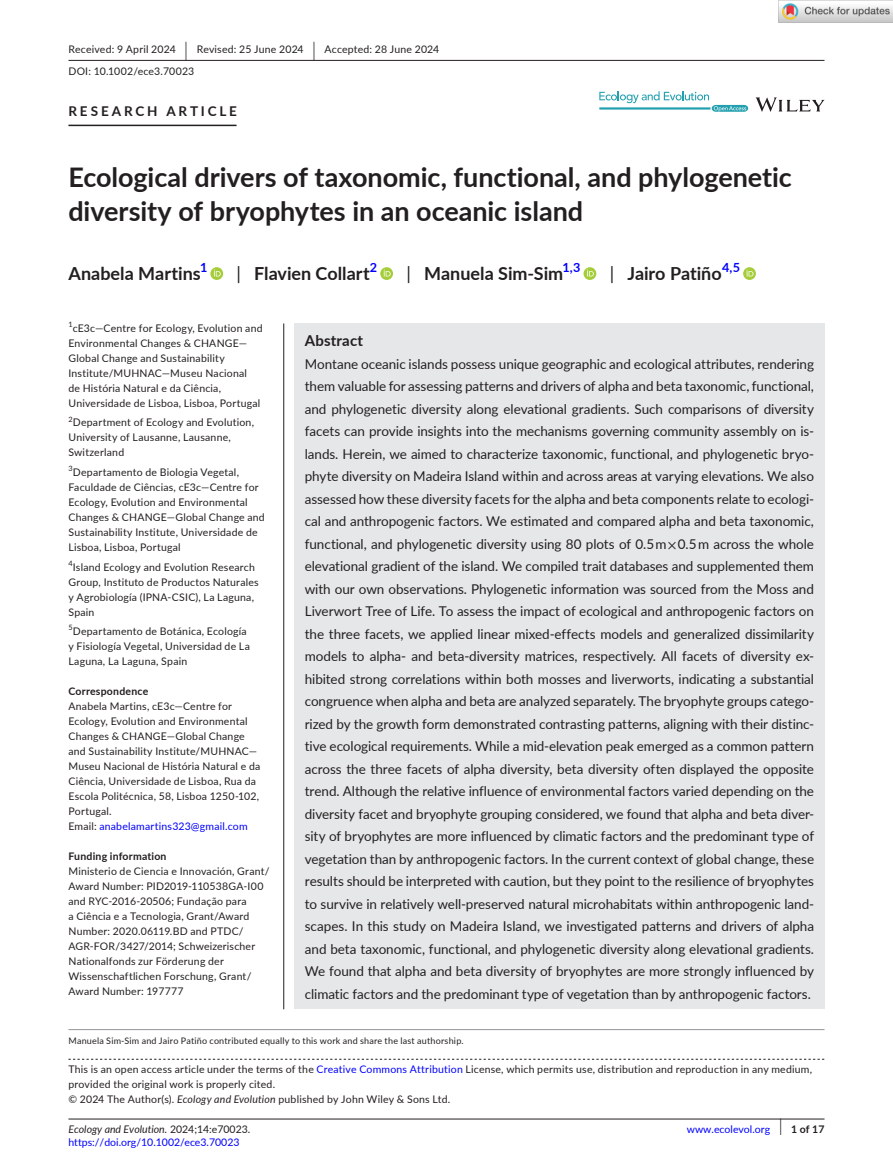
<style>
.page{position:relative;width:893px;height:1174px;background:#fff}
.page>*{position:absolute;margin:0;border:0;box-sizing:border-box;transform-origin:0 0}
.t1{font:700 27px/34.5px "Lato";color:#231f20}
.t2{font:700 18px "Lato";color:#231f20}
.t3{font:700 15px "Lato";letter-spacing:.015em;color:#231f20}
.t4{font:13.5px/22.5px "Lato";letter-spacing:-.005em;color:#231f20;text-align:justify}
.t5{font:700 13.5px "Lato";letter-spacing:.21em;color:#231f20}
.t6{font:700 12.6px "Lato";color:#00f}
.t7{font:10.5px/15px "Lato";letter-spacing:.02em;color:#231f20}
.t8{font:10.5px "Lato";color:#00f}
.t9{font:700 10.5px "Lato";letter-spacing:.02em;color:#231f20}
.t10{font:italic 10.5px "Lato";color:#231f20}
.t11{font:9px "Lato";letter-spacing:.025em;color:#231f20}
.t12{font:7.35px "Lato";color:#231f20}
.s1{font-size:19.65px}
.s2{font-weight:400}
.s3{color:#00f}
.s4{font-family:"STIX"}
.s5{font-style:italic}
.s6{font-style:normal}
.s7{font-weight:400;font-size:17.4px}
</style>
<div class="page">
<hr style="left:68px;top:1118px;width:756px;height:1px;background:#231f20">
<svg style="left:756px;top:97px;width:68px;height:15px"></svg>
<svg style="left:599px;top:91px;width:149px;height:21px"></svg>
<hr style="left:68px;top:60px;width:756px;height:1px;background:#231f20">
<hr style="left:68px;top:125px;width:169px;height:1px;background:#231f20">
<svg style="left:210px;top:267px;width:13px;height:13px"></svg>
<svg style="left:214px;top:269px;width:7px;height:7px"></svg>
<svg style="left:380px;top:267px;width:13px;height:13px"></svg>
<svg style="left:384px;top:269px;width:7px;height:7px"></svg>
<svg style="left:583px;top:267px;width:13px;height:13px"></svg>
<svg style="left:587px;top:269px;width:7px;height:7px"></svg>
<svg style="left:743px;top:267px;width:13px;height:13px"></svg>
<svg style="left:747px;top:269px;width:6px;height:7px"></svg>
<svg style="left:68px;top:1058px;width:756px;height:1px"></svg>
<hr style="left:68px;top:1029px;width:756px;height:1px;background:#939598">
<div style="left:294px;top:323px;width:530px;height:686px;background:#e6e7e9"></div>
<hr style="left:283px;top:323px;width:1px;height:686px;background:#231f20">
<img style="left:779px;top:0;width:114px;height:23px">
<p class="t7" style="left:68px;top:38px;width:372px;line-height:21.8px">Received: 9 April 2024 <span class="s1">|</span> Revised: 25 June 2024 <span class="s1">|</span> Accepted: 28 June 2024<br>DOI: 10.1002/ece3.70023</p>
<p class="t5" style="left:68px;top:101px;width:170px">RESEARCH ARTICLE</p>
<h1 class="t1" style="left:68px;top:159px;width:725px">Ecological drivers of taxonomic, functional, and phylogenetic diversity of bryophytes in an oceanic island</h1>
<h2 class="t2" style="left:68px;top:260px;width:134px">Anabela Martins</h2>
<p class="t6" style="left:200px;top:258px;width:9px">1</p>
<h2 class="t2" style="left:237px;top:260px;width:135px"><span class="s2">|</span> Flavien Collart</h2>
<p class="t6" style="left:370px;top:258px;width:9px">2</p>
<h2 class="t2" style="left:407px;top:260px;width:158px"><span class="s2">|</span> Manuela Sim-Sim</h2>
<p class="t6" style="left:562px;top:258px;width:20px">1,3</p>
<h2 class="t2" style="left:610px;top:260px;width:113px"><span class="s2">|</span> Jairo Patiño</h2>
<p class="t6" style="left:722px;top:258px;width:20px">4,5</p>
<p class="t12" style="left:68px;top:319px;width:6px">1</p>
<p class="t7" style="left:68px;top:320px;width:196px;text-indent:4px">cE3c—Centre for Ecology, Evolution and Environmental Changes &amp; CHANGE— Global Change and Sustainability Institute/MUHNAC—Museu Nacional<br>de História Natural e da Ciência, Universidade de Lisboa, Lisboa, Portugal</p>
<p class="t7" style="left:68px;top:415px;width:187px"><sup>2</sup>Department of Ecology and Evolution,<br>University of Lausanne, Lausanne,<br>Switzerland</p>
<p class="t7" style="left:68px;top:464px;width:198px"><sup>3</sup>Departamento de Biologia Vegetal, Faculdade de Ciências, cE3c—Centre for Ecology, Evolution and Environmental Changes &amp; CHANGE—Global Change and Sustainability Institute, Universidade de Lisboa, Lisboa, Portugal</p>
<p class="t7" style="left:68px;top:559px;width:192px"><sup>4</sup>Island Ecology and Evolution Research<br>Group, Instituto de Productos Naturales y Agrobiología (IPNA-CSIC), La Laguna,<br>Spain</p>
<p class="t7" style="left:68px;top:623px;width:183px"><sup>5</sup>Departamento de Botánica, Ecología y Fisiología Vegetal, Universidad de La<br>Laguna, La Laguna, Spain</p>
<p class="t9" style="left:68px;top:683px;width:81px">Correspondence</p>
<p class="t7" style="left:68px;top:698px;width:193px">Anabela Martins, cE3c—Centre for Ecology, Evolution and Environmental Changes &amp; CHANGE—Global Change and Sustainability Institute/MUHNAC— Museu Nacional de História Natural e da Ciência, Universidade de Lisboa, Rua da Escola Politécnica, 58, Lisboa 1250-102, Portugal.<br>Email: <span class="s3">anabelamartins323@gmail.com</span></p>
<p class="t9" style="left:68px;top:848px;width:100px">Funding information</p>
<p class="t7" style="left:68px;top:863px;width:203px">Ministerio de Ciencia e Innovación, Grant/ Award Number: PID2019-110538GA-I00 and RYC-2016-20506; Fundação para<br>a Ciência e a Tecnologia, Grant/Award Number: 2020.06119.BD and PTDC/ AGR-FOR/3427/2014; Schweizerischer Nationalfonds zur Förderung der Wissenschaftlichen Forschung, Grant/ Award Number: 197777</p>
<p class="t3" style="left:305px;top:329px;width:60px">Abstract</p>
<p class="t4" style="left:305px;top:352px;width:511px">Montane oceanic islands possess unique geographic and ecological attributes, rendering them valuable for assessing patterns and drivers of alpha and beta taxonomic, functional, and phylogenetic diversity along elevational gradients. Such comparisons of diversity facets can provide insights into the mechanisms governing community assembly on is&shy;lands. Herein, we aimed to characterize taxonomic, functional, and phylogenetic bryo&shy;phyte diversity on Madeira Island within and across areas at varying elevations. We also assessed how these diversity facets for the alpha and beta components relate to ecologi&shy;cal and anthropogenic factors. We estimated and compared alpha and beta taxonomic, functional, and phylogenetic diversity using 80 plots of 0.5 m <span class="s4">×</span> 0.5 m across the whole elevational gradient of the island. We compiled trait databases and supplemented them with our own observations. Phylogenetic information was sourced from the Moss and Liverwort Tree of Life. To assess the impact of ecological and anthropogenic factors on the three facets, we applied linear mixed-effects models and generalized dissimilarity models to alpha- and beta-diversity matrices, respectively. All facets of diversity ex&shy;hibited strong correlations within both mosses and liverworts, indicating a substantial congruence when alpha and beta are analyzed separately. The bryophyte groups catego&shy;rized by the growth form demonstrated contrasting patterns, aligning with their distinc&shy;tive ecological requirements. While a mid-elevation peak emerged as a common pattern across the three facets of alpha diversity, beta diversity often displayed the opposite trend. Although the relative influence of environmental factors varied depending on the diversity facet and bryophyte grouping considered, we found that alpha and beta diver&shy;sity of bryophytes are more influenced by climatic factors and the predominant type of vegetation than by anthropogenic factors. In the current context of global change, these results should be interpreted with caution, but they point to the resilience of bryophytes to survive in relatively well-preserved natural microhabitats within anthropogenic land&shy;scapes. In this study on Madeira Island, we investigated patterns and drivers of alpha and beta taxonomic, functional, and phylogenetic diversity along elevational gradients.<br>We found that alpha and beta diversity of bryophytes are more strongly influenced by climatic factors and the predominant type of vegetation than by anthropogenic factors.</p>
<p class="t11" style="left:68px;top:1033px;width:397px">Manuela Sim-Sim and Jairo Patiño contributed equally to this work and share the last authorship.</p>
<p class="t7" style="left:68px;top:1061px;width:745px">This is an open access article under the terms of the <span class="s3">Creative Commons Attribution</span> License, which permits use, distribution and reproduction in any medium, provided the original work is properly cited.<br>© 2024 The Author(s). <span class="s5">Ecology and Evolution</span> published by John Wiley &amp; Sons Ltd.</p>
<p class="t10" style="left:68px;top:1121px;width:183px">Ecology and Evolution. <span class="s6">2024;14:e70023.</span></p>
<p class="t9" style="left:779px;top:1121px;width:46px"><span class="s7">|</span> 1 of 17</p>
<p class="t8" style="left:68px;top:1135px;width:173px">https://doi.org/10.1002/ece3.70023</p>
<p class="t8" style="left:687px;top:1121px;width:85px">www.ecolevol.org</p>
</div>
